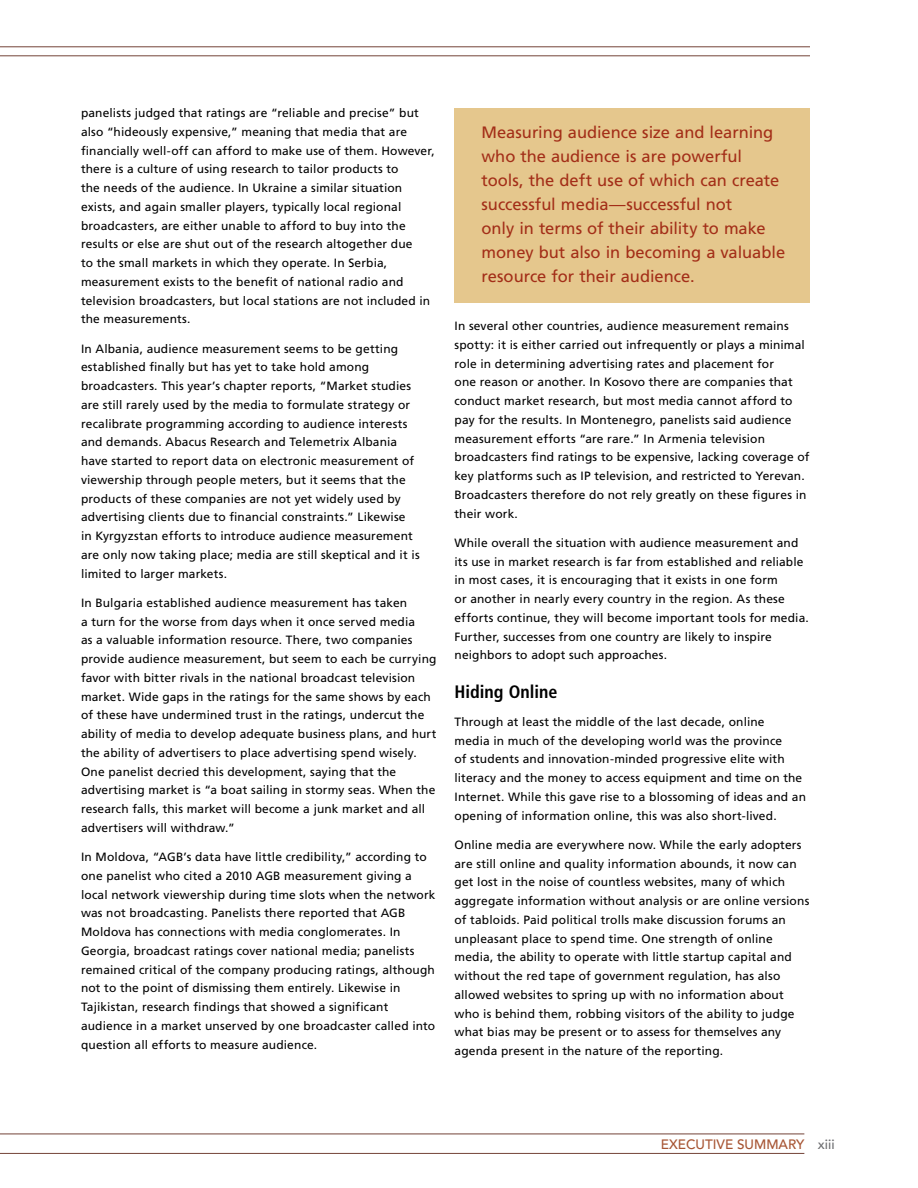
<style>
.page{position:relative;width:918px;height:1188px;background:#fff}
.page>*{position:absolute;margin:0;border:0;box-sizing:border-box;transform-origin:0 0}
.t1{font:700 condensed 18px "Frutiger LT Std";color:#000}
.t2{font:16.5px/24px "Frutiger LT Pro";color:#a32e18}
.t3{font:500 13.5px "Avenir";color:#a75534}
.t4{font:12px/18.8px "Frutiger LT Pro";letter-spacing:.01em;color:#000}
.s1{color:#6d6e71}
</style>
<div class="page">
<hr style="left:0;top:46px;width:810px;height:1px;background:#734338">
<hr style="left:0;top:55px;width:810px;height:1px;background:#734338">
<hr style="left:0;top:1134px;width:804px;height:1px;background:#734338">
<hr style="left:0;top:1153px;width:804px;height:1px;background:#734338">
<div style="left:454px;top:108px;width:356px;height:195px;background:#e5c78d"></div>
<p class="t4" style="left:81px;top:104px;width:355px">panelists judged that ratings are “reliable and precise” but also “hideously expensive,” meaning that media that are financially well-off can afford to make use of them. However, there is a culture of using research to tailor products to<br>the needs of the audience. In Ukraine a similar situation exists, and again smaller players, typically local regional broadcasters, are either unable to afford to buy into the results or else are shut out of the research altogether due<br>to the small markets in which they operate. In Serbia, measurement exists to the benefit of national radio and television broadcasters, but local stations are not included in the measurements.</p>
<p class="t4" style="left:81px;top:340px;width:340px">In Albania, audience measurement seems to be getting established finally but has yet to take hold among broadcasters. This year’s chapter reports, “Market studies are still rarely used by the media to formulate strategy or recalibrate programming according to audience interests and demands. Abacus Research and Telemetrix Albania have started to report data on electronic measurement of viewership through people meters, but it seems that the products of these companies are not yet widely used by advertising clients due to financial constraints.” Likewise<br>in Kyrgyzstan efforts to introduce audience measurement are only now taking place; media are still skeptical and it is limited to larger markets.</p>
<p class="t4" style="left:81px;top:594px;width:357px">In Bulgaria established audience measurement has taken<br>a turn for the worse from days when it once served media<br>as a valuable information resource. There, two companies provide audience measurement, but seem to each be currying favor with bitter rivals in the national broadcast television market. Wide gaps in the ratings for the same shows by each of these have undermined trust in the ratings, undercut the ability of media to develop adequate business plans, and hurt the ability of advertisers to place advertising spend wisely.<br>One panelist decried this development, saying that the advertising market is “a boat sailing in stormy seas. When the research falls, this market will become a junk market and all advertisers will withdraw.”</p>
<p class="t4" style="left:81px;top:848px;width:356px">In Moldova, “AGB’s data have little credibility,” according to one panelist who cited a 2010 AGB measurement giving a local network viewership during time slots when the network was not broadcasting. Panelists there reported that AGB Moldova has connections with media conglomerates. In Georgia, broadcast ratings cover national media; panelists remained critical of the company producing ratings, although not to the point of dismissing them entirely. Likewise in Tajikistan, research findings that showed a significant audience in a market unserved by one broadcaster called into question all efforts to measure audience.</p>
<p class="t2" style="left:482px;top:122px;width:305px">Measuring audience size and learning who the audience is are powerful tools, the deft use of which can create successful media—successful not<br>only in terms of their ability to make money but also in becoming a valuable resource for their audience.</p>
<p class="t4" style="left:454px;top:317px;width:356px">In several other countries, audience measurement remains spotty: it is either carried out infrequently or plays a minimal role in determining advertising rates and placement for<br>one reason or another. In Kosovo there are companies that conduct market research, but most media cannot afford to pay for the results. In Montenegro, panelists said audience measurement efforts “are rare.” In Armenia television broadcasters find ratings to be expensive, lacking coverage of key platforms such as IP television, and restricted to Yerevan.<br>Broadcasters therefore do not rely greatly on these figures in their work.</p>
<p class="t4" style="left:454px;top:534px;width:356px">While overall the situation with audience measurement and its use in market research is far from established and reliable in most cases, it is encouraging that it exists in one form<br>or another in nearly every country in the region. As these efforts continue, they will become important tools for media.<br>Further, successes from one country are likely to inspire neighbors to adopt such approaches.</p>
<h1 class="t1" style="left:454px;top:685px;width:104px">Hiding Online</h1>
<p class="t4" style="left:454px;top:713px;width:353px">Through at least the middle of the last decade, online<br>media in much of the developing world was the province<br>of students and innovation-minded progressive elite with literacy and the money to access equipment and time on the Internet. While this gave rise to a blossoming of ideas and an opening of information online, this was also short-lived.</p>
<p class="t4" style="left:454px;top:836px;width:356px">Online media are everywhere now. While the early adopters are still online and quality information abounds, it now can get lost in the noise of countless websites, many of which aggregate information without analysis or are online versions of tabloids. Paid political trolls make discussion forums an unpleasant place to spend time. One strength of online media, the ability to operate with little startup capital and without the red tape of government regulation, has also allowed websites to spring up with no information about who is behind them, robbing visitors of the ability to judge what bias may be present or to assess for themselves any agenda present in the nature of the reporting.</p>
<p class="t3" style="left:661px;top:1139px;width:175px">EXECUTIVE SUMMARY <span class="s1">xiii</span></p>
</div>
